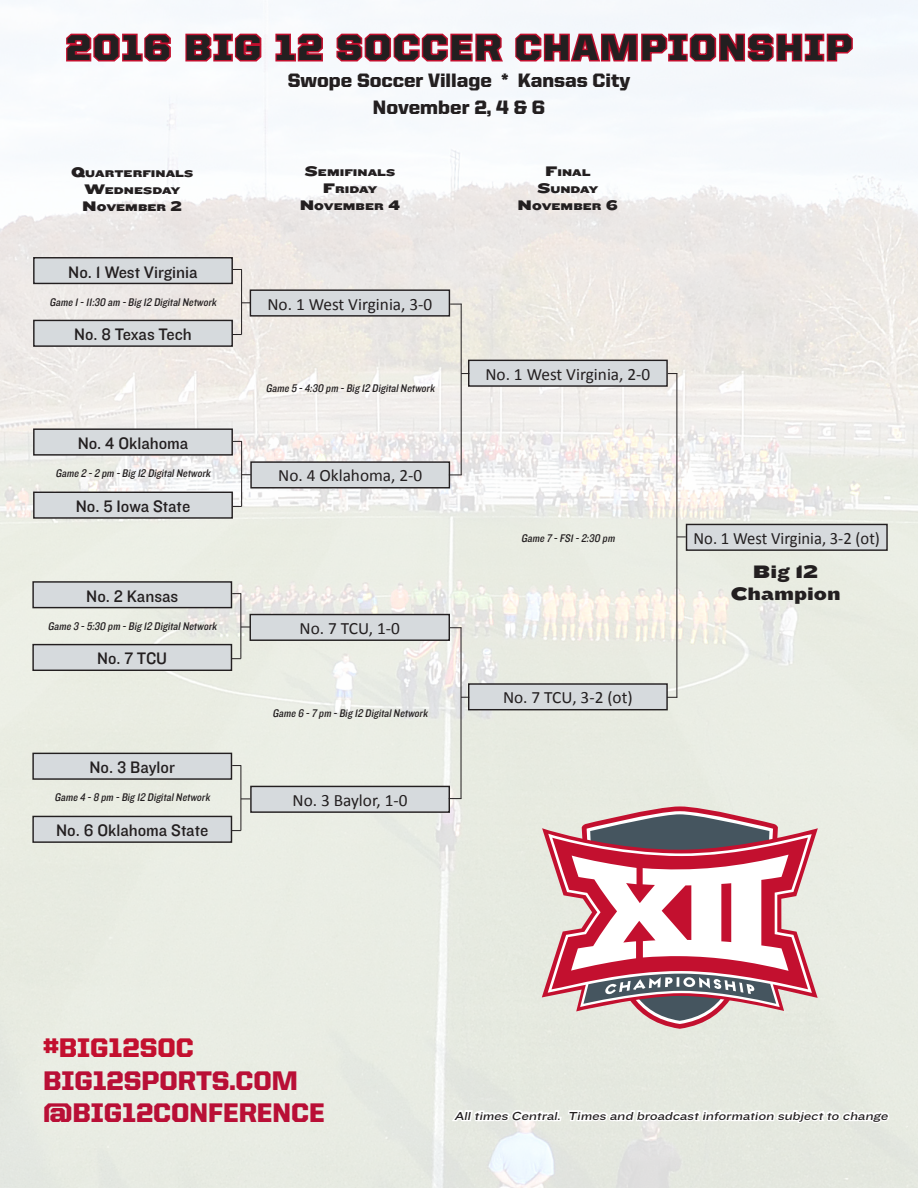
<style>
.page{position:relative;width:918px;height:1188px;background:#fff}
.page>*{position:absolute;margin:0;border:0;box-sizing:border-box;transform-origin:0 0}
.t1{font:900 36px "United Sans Reg";letter-spacing:.05em;color:#231f20;scale:1.1 1}
.t2{font:900 27px "United Sans Reg";color:#b90f36}
.t3{font:900 27px "United Sans Reg";color:#c3102f}
.t4{font:900 19.5px "United Sans Reg";color:#231f20}
.t5{font:18.75px "Knockout 74 Full Sumo";color:#231f20}
.t6{font:17.25px "Knockout 31 Junior Middlewt";color:#231f20}
.t7{font:17.25px "Calibri";color:#231f20}
.t8{font:17.25px "Calibri";color:#231f20;scale:.96 1}
.t9{font:italic 12px "Knockout 33 Junior Heviwt";color:#231f20}
.t10{font:italic 11.55px "Knockout 30 Junior Welterwt";color:#231f20}
.t11{font:10.05px "Knockout 74 Full Sumo";color:#231f20}
.s1{font-size:14.4px}
</style>
<div class="page">
<img style="left:0;top:0;width:918px;height:1188px">
<hr style="left:677px;top:373px;width:1px;height:325px;background:#231f20">
<svg style="left:65px;top:32px;width:107px;height:32px"></svg>
<svg style="left:184px;top:32px;width:79px;height:32px"></svg>
<svg style="left:274px;top:32px;width:50px;height:31px"></svg>
<svg style="left:335px;top:32px;width:170px;height:32px"></svg>
<svg style="left:514px;top:20px;width:340px;height:44px"></svg>
<svg style="left:449px;top:1081px;width:444px;height:74px;background:#e7eae3"></svg>
<div style="left:33px;top:582px;width:198px;height:26px;background:#d6dadd"></div>
<div style="left:32px;top:581px;width:200px;height:27px;border:1px solid #231f20"></div>
<div style="left:33px;top:645px;width:198px;height:25px;background:#d6dadd"></div>
<div style="left:32px;top:644px;width:200px;height:27px;border:1px solid #231f20"></div>
<div style="left:33px;top:753px;width:198px;height:26px;background:#d6dadd"></div>
<div style="left:32px;top:753px;width:200px;height:27px;border:1px solid #231f20"></div>
<div style="left:33px;top:816px;width:198px;height:26px;background:#d6dadd"></div>
<div style="left:32px;top:816px;width:200px;height:27px;border:1px solid #231f20"></div>
<div style="left:250px;top:615px;width:199px;height:25px;background:#d6dadd"></div>
<div style="left:250px;top:614px;width:200px;height:27px;border:1px solid #231f20"></div>
<div style="left:251px;top:786px;width:198px;height:26px;background:#d6dadd"></div>
<div style="left:250px;top:786px;width:200px;height:27px;border:1px solid #231f20"></div>
<div style="left:469px;top:360px;width:198px;height:26px;background:#d6dadd"></div>
<div style="left:468px;top:360px;width:200px;height:27px;border:1px solid #231f20"></div>
<div style="left:687px;top:524px;width:200px;height:26px;background:#d6dadd"></div>
<div style="left:686px;top:524px;width:202px;height:27px;border:1px solid #231f20"></div>
<svg style="left:582px;top:806px;width:196px;height:223px;background:#e1c9c5"></svg>
<svg style="left:542px;top:828px;width:276px;height:183px;background:#e3d5cf"></svg>
<svg style="left:571px;top:811px;width:218px;height:213px;background:#b09ea1"></svg>
<svg style="left:548px;top:834px;width:264px;height:173px"></svg>
<hr style="left:240px;top:594px;width:1px;height:65px;background:#231f20">
<hr style="left:241px;top:766px;width:1px;height:65px;background:#231f20">
<div style="left:469px;top:684px;width:198px;height:26px;background:#d6dadd"></div>
<div style="left:468px;top:683px;width:200px;height:27px;border:1px solid #231f20"></div>
<div style="left:34px;top:258px;width:198px;height:25px;background:#d6dadd"></div>
<div style="left:33px;top:257px;width:200px;height:27px;border:1px solid #231f20"></div>
<div style="left:34px;top:320px;width:198px;height:26px;background:#d6dadd"></div>
<div style="left:33px;top:320px;width:200px;height:27px;border:1px solid #231f20"></div>
<div style="left:34px;top:429px;width:198px;height:26px;background:#d6dadd"></div>
<div style="left:33px;top:428px;width:200px;height:28px;border:1px solid #231f20"></div>
<div style="left:34px;top:492px;width:198px;height:26px;background:#d6dadd"></div>
<div style="left:33px;top:492px;width:200px;height:27px;border:1px solid #231f20"></div>
<hr style="left:241px;top:269px;width:1px;height:66px;background:#231f20">
<hr style="left:241px;top:441px;width:1px;height:65px;background:#231f20">
<div style="left:250px;top:290px;width:199px;height:26px;background:#d6dadd"></div>
<div style="left:250px;top:289px;width:200px;height:28px;border:1px solid #231f20"></div>
<div style="left:251px;top:462px;width:198px;height:26px;background:#d6dadd"></div>
<div style="left:250px;top:461px;width:200px;height:27px;border:1px solid #231f20"></div>
<hr style="left:461px;top:304px;width:1px;height:171px;background:#231f20">
<svg style="left:449px;top:475px;width:13px;height:1px"></svg>
<hr style="left:461px;top:627px;width:1px;height:172px;background:#231f20">
<svg style="left:449px;top:798px;width:12px;height:1px"></svg>
<p class="t1" style="left:66px;top:28px;width:716px">2016 BIG 12 SOCCER CHAMPIONSHIP</p>
<p class="t4" style="left:288px;top:69px;width:344px">Swope Soccer Village * Kansas City</p>
<p class="t4" style="left:373px;top:96px;width:174px">November 2, 4 &amp; 6</p>
<p class="t11" style="left:71px;top:166px;width:124px"><span class="s1">Q</span>UARTERFINALS</p>
<p class="t11" style="left:84px;top:183px;width:97px"><span class="s1">W</span>EDNESDAY</p>
<p class="t11" style="left:82px;top:201px;width:101px"><span class="s1">N</span>OVEMBER <span class="s1">2</span></p>
<p class="t6" style="left:68px;top:260px;width:131px">No. 1 West Virginia</p>
<p class="t10" style="left:49px;top:294px;width:171px">Game 1-11:30 am -Big 12 DigitalNetwork</p>
<p class="t6" style="left:74px;top:323px;width:119px">No. 8 Texas Tech</p>
<p class="t6" style="left:78px;top:431px;width:112px">No. 4 Oklahoma</p>
<p class="t10" style="left:55px;top:465px;width:159px">Game 2 -2 pm -Big 12 DigitalNetwork</p>
<p class="t6" style="left:76px;top:494px;width:116px">No. 5 Iowa State</p>
<p class="t6" style="left:86px;top:584px;width:93px">No. 2 Kansas</p>
<p class="t10" style="left:48px;top:618px;width:173px">Game 3 -5:30 pm -Big 12 DigitalNetwork</p>
<p class="t6" style="left:97px;top:647px;width:71px">No. 7 TCU</p>
<p class="t6" style="left:90px;top:756px;width:87px">No. 3 Baylor</p>
<p class="t10" style="left:55px;top:790px;width:159px">Game 4 -8 pm -Big 12 DigitalNetwork</p>
<p class="t6" style="left:56px;top:819px;width:154px">No. 6 Oklahoma State</p>
<p class="t11" style="left:305px;top:165px;width:92px"><span class="s1">S</span>EMIFINALS</p>
<p class="t11" style="left:323px;top:182px;width:56px"><span class="s1">F</span>RIDAY</p>
<p class="t11" style="left:300px;top:200px;width:102px"><span class="s1">N</span>OVEMBER <span class="s1">4</span></p>
<p class="t7" style="left:267px;top:293px;width:166px">No. 1 West Virginia, 3-0</p>
<p class="t10" style="left:266px;top:381px;width:173px">Game 5 -4:30 pm -Big 12 DigitalNetwork</p>
<p class="t7" style="left:278px;top:465px;width:146px">No. 4 Oklahoma, 2-0</p>
<p class="t7" style="left:300px;top:617px;width:102px">No. 7 TCU, 1-0</p>
<p class="t10" style="left:272px;top:705px;width:159px">Game 6 -7 pm -Big 12 DigitalNetwork</p>
<p class="t7" style="left:293px;top:789px;width:117px">No. 3 Baylor, 1-0</p>
<p class="t11" style="left:545px;top:165px;width:47px"><span class="s1">F</span>INAL</p>
<p class="t11" style="left:537px;top:182px;width:63px"><span class="s1">S</span>UNDAY</p>
<p class="t11" style="left:518px;top:200px;width:102px"><span class="s1">N</span>OVEMBER <span class="s1">6</span></p>
<p class="t7" style="left:485px;top:363px;width:166px">No. 1 West Virginia, 2-0</p>
<p class="t10" style="left:521px;top:530px;width:98px">Game 7 -FS1-2:30 pm</p>
<p class="t7" style="left:503px;top:687px;width:131px">No. 7 TCU, 3-2 (ot)</p>
<p class="t8" style="left:694px;top:527px;width:196px">No. 1 West Virginia, 3-2 (ot)</p>
<p class="t5" style="left:753px;top:558px;width:67px">Big 12</p>
<p class="t5" style="left:731px;top:580px;width:111px">Champion</p>
<p class="t3" style="left:43px;top:1033px;width:152px">#BIG12SOC</p>
<p class="t2" style="left:43px;top:1065px;width:256px">BIG12SPORTS.COM</p>
<p class="t2" style="left:43px;top:1098px;width:283px">@BIG12CONFERENCE</p>
<p class="t9" style="left:454px;top:1107px;width:438px">All times Central. Times and broadcast information subject to change</p>
</div>
